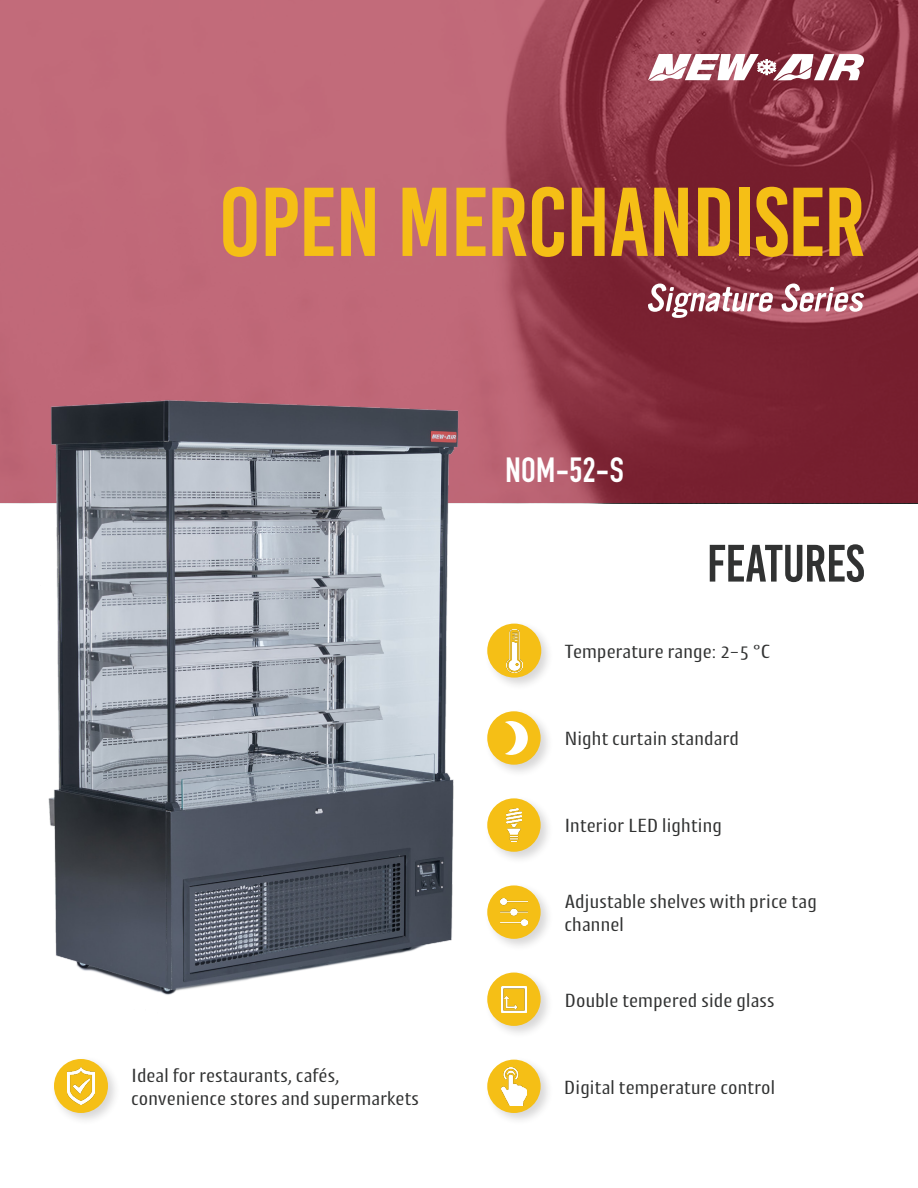
<style>
.page{position:relative;width:918px;height:1188px;background:#fff}
.page>*{position:absolute;margin:0;border:0;box-sizing:border-box;transform-origin:0 0}
.t1{font:97.5px "Bebas Kai";letter-spacing:-.01em;color:#f5bf16}
.t2{font:52.5px "Bebas Kai";letter-spacing:-.01em;color:#313232}
.t3{font:700 34.5px "DIN Condensed";color:#fff}
.t4{font:19.5px/22.5px "Cantiga";color:#313232}
</style>
<div class="page">
<svg style="left:0;top:0;width:918px;height:503px;background:#a34b5b"></svg>
<img style="left:40px;top:349px;width:429px;height:646px">
<svg style="left:648px;top:284px;width:125px;height:34px"></svg>
<svg style="left:781px;top:284px;width:83px;height:28px"></svg>
<svg style="left:648px;top:54px;width:216px;height:27px"></svg>
<div style="left:484px;top:795px;width:69px;height:70px;background:#231f20;opacity:.18"></div>
<div style="left:487px;top:798px;width:54px;height:54px;background:#f5bf16;border-radius:50%"></div>
<img style="left:506px;top:808px;width:16px;height:34px">
<div style="left:484px;top:1057px;width:69px;height:69px;background:#231f20;opacity:.18"></div>
<div style="left:487px;top:1060px;width:54px;height:53px;background:#f5bf16;border-radius:50%"></div>
<img style="left:501px;top:1067px;width:26px;height:38px">
<div style="left:51px;top:1056px;width:70px;height:70px;background:#231f20;opacity:.18"></div>
<div style="left:54px;top:1059px;width:54px;height:54px;background:#f5bf16;border-radius:50%"></div>
<img style="left:67px;top:1067px;width:28px;height:38px">
<div style="left:484px;top:883px;width:69px;height:69px;background:#231f20;opacity:.18"></div>
<div style="left:487px;top:885px;width:54px;height:54px;background:#f5bf16;border-radius:50%"></div>
<img style="left:501px;top:898px;width:26px;height:28px">
<div style="left:484px;top:970px;width:69px;height:69px;background:#231f20;opacity:.18"></div>
<div style="left:487px;top:973px;width:54px;height:53px;background:#f5bf16;border-radius:50%"></div>
<img style="left:501px;top:986px;width:26px;height:26px">
<div style="left:484px;top:708px;width:69px;height:69px;background:#231f20;opacity:.18"></div>
<div style="left:487px;top:711px;width:54px;height:54px;background:#f5bf16;border-radius:50%"></div>
<svg style="left:505px;top:721px;width:23px;height:34px"></svg>
<div style="left:484px;top:621px;width:70px;height:69px;background:#231f20;opacity:.18"></div>
<div style="left:487px;top:624px;width:54px;height:54px;background:#f5bf16;border-radius:50%"></div>
<img style="left:507px;top:629px;width:15px;height:43px">
<p class="t1" style="left:219px;top:170px;width:648px">OPEN MERCHANDISER</p>
<p class="t3" style="left:506px;top:447px;width:120px">NOM-52-S</p>
<p class="t2" style="left:707px;top:535px;width:159px">FEATURES</p>
<p class="t4" style="left:565px;top:639px;width:207px">Temperature range: 2–5 °C</p>
<p class="t4" style="left:564px;top:727px;width:176px">Night curtain standard</p>
<p class="t4" style="left:564px;top:814px;width:159px">Interior LED lighting</p>
<p class="t4" style="left:564px;top:890px;width:254px">Adjustable shelves with price tag channel</p>
<p class="t4" style="left:131px;top:1064px;width:289px">Ideal for restaurants, cafés, convenience stores and supermarkets</p>
<p class="t4" style="left:564px;top:988px;width:212px">Double tempered side glass</p>
<p class="t4" style="left:564px;top:1075px;width:213px">Digital temperature control</p>
</div>
